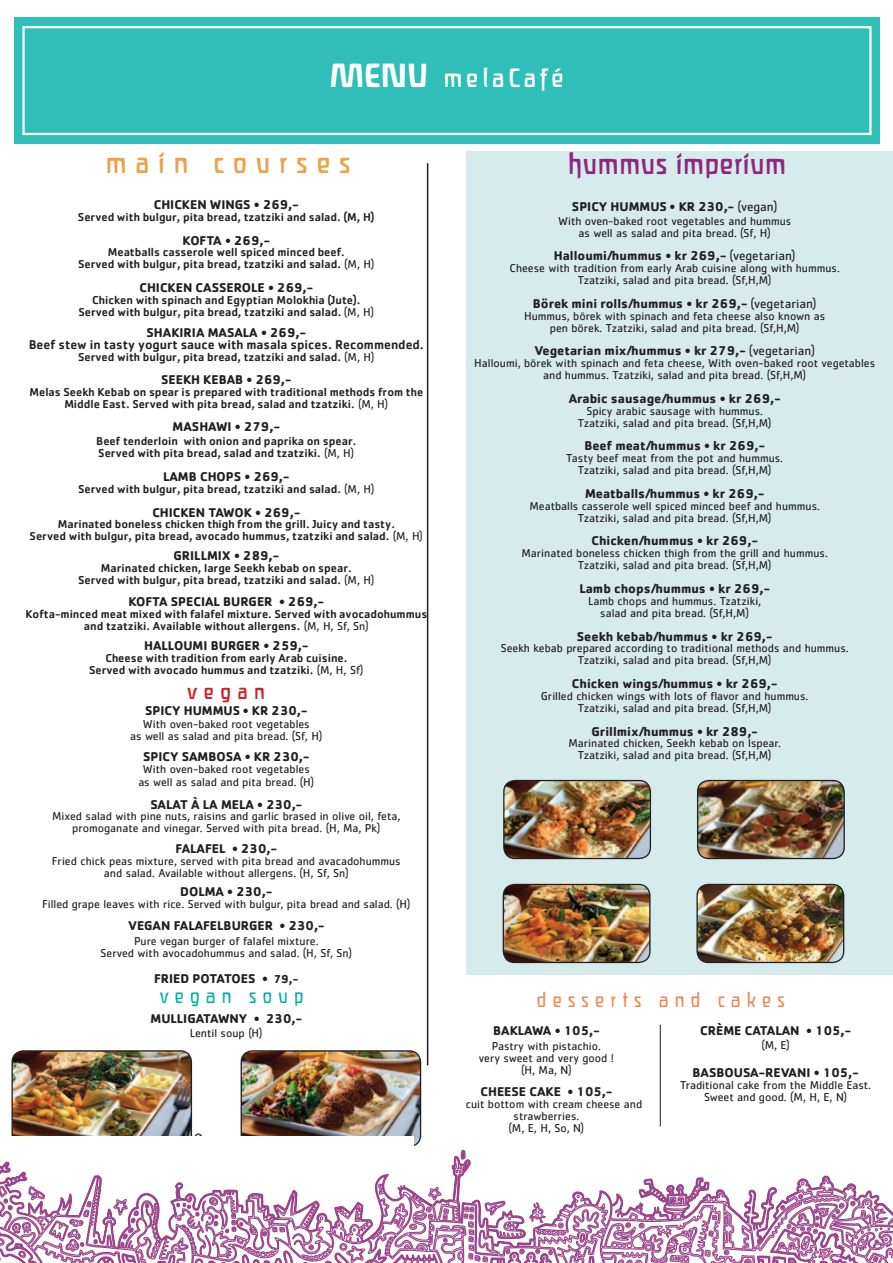
<style>
.page{position:relative;width:893px;height:1263px;background:#fff}
.page>*{position:absolute;margin:0;border:0;box-sizing:border-box;transform-origin:0 0}
.t1{font:500 30.3px "Liant";letter-spacing:.025em;color:#90267f}
.t2{font:500 30.3px "Liant";letter-spacing:.3em;color:#e8a448}
.t3{font:500 27px "Liant";letter-spacing:.15em;color:#fff}
.t4{font:500 22.5px "Liant";letter-spacing:.295em;color:#d1232a}
.t5{font:21.15px "Liant";letter-spacing:.3em;color:#eb8951}
.t6{font:21.15px "Liant";letter-spacing:.3em;color:#00aea9}
.t7{font:700 13.2px "Cachet Std";color:#231f20}
.t8{font:500 13.2px/11.9px "Cachet Std";color:#231f20;text-align:center}
.t9{font:11.85px/11.9px "Cachet Std";color:#231f20;text-align:center}
.t10{font:500 11.85px/11.9px "Cachet Std";color:#231f20;text-align:center}
.s1{font-weight:700;font-size:34.2px}
.s2{font-weight:400}
.s3{font-weight:700}
.s4{font-size:11.85px}
</style>
<div class="page">
<img style="left:12px;top:1051px;width:179px;height:95px;border-radius:11px">
<div style="left:11px;top:1050px;width:181px;height:97px;border:1px solid #231f20;border-radius:11px"></div>
<img style="left:241px;top:1051px;width:180px;height:95px;border-radius:11px">
<div style="left:241px;top:1050px;width:180px;height:97px;border:1px solid #231f20;border-radius:11px"></div>
<hr style="left:660px;top:1025px;width:1px;height:101px;background:#231f20">
<svg style="left:0;top:1100px;width:893px;height:163px"></svg>
<div style="left:466px;top:151px;width:427px;height:824px;background:#d4ebec"></div>
<img style="left:504px;top:780px;width:146px;height:78px;border-radius:11px">
<div style="left:503px;top:780px;width:148px;height:79px;border:1px solid #231f20;border-radius:11px"></div>
<img style="left:503px;top:884px;width:147px;height:78px;border-radius:11px">
<div style="left:503px;top:884px;width:148px;height:79px;border:1px solid #231f20;border-radius:11px"></div>
<img style="left:698px;top:780px;width:146px;height:78px;border-radius:11px">
<div style="left:697px;top:780px;width:148px;height:79px;border:1px solid #231f20;border-radius:11px"></div>
<img style="left:697px;top:884px;width:147px;height:78px;border-radius:11px">
<div style="left:696px;top:884px;width:148px;height:79px;border:1px solid #231f20;border-radius:11px"></div>
<div style="left:14px;top:17px;width:866px;height:126px;background:#30beb9"></div>
<div style="left:22px;top:26px;width:850px;height:109px;border:2px solid #fff"></div>
<div style="left:794px;top:1109px;width:99px;height:49px;background:#fff"></div>
<div style="left:10px;top:1136px;width:403px;height:31px;background:#fff"></div>
<hr style="left:427px;top:163px;width:1px;height:902px;background:#231f20">
<p class="t3" style="left:329px;top:68px;width:236px"><span class="s1">MENU</span> melaCafé</p>
<p class="t2" style="left:106px;top:151px;width:246px">main courses</p>
<p class="t7" style="left:154px;top:200px;width:147px">CHICKEN WINGS • 269,-</p>
<p class="t10" style="left:78px;top:212px;width:298px">Served with bulgur, pita bread, tzatziki and salad. (M, H)</p>
<p class="t7" style="left:183px;top:235px;width:89px">KOFTA • 269,-</p>
<p class="t10" style="left:78px;top:248px;width:298px">Meatballs casserole well spiced minced beef.<br>Served with bulgur, pita bread, tzatziki and salad. <span class="s2">(M, H)</span></p>
<p class="t7" style="left:139px;top:283px;width:175px">CHICKEN CASSEROLE • 269,-</p>
<p class="t10" style="left:78px;top:295px;width:297px">Chicken with spinach and Egyptian Molokhia (Jute).<br>Served with bulgur, pita bread, tzatziki and salad. <span class="s2">(M, H)</span></p>
<p class="t8" style="left:29px;top:328px;width:397px"><span class="s3">SHAKIRIA MASALA • 269,-<br></span>Beef stew in tasty yogurt sauce with masala spices. Recommended.</p>
<p class="t10" style="left:78px;top:352px;width:298px">Served with bulgur, pita bread, tzatziki and salad. <span class="s2">(M, H)</span></p>
<p class="t7" style="left:161px;top:375px;width:132px">SEEKH KEBAB • 269,-</p>
<p class="t10" style="left:30px;top:388px;width:395px">Melas Seekh Kebab on spear is prepared with traditional methods from the<br>Middle East. Served with pita bread, salad and tzatziki. <span class="s2">(M, H)</span></p>
<p class="t7" style="left:173px;top:421px;width:109px">MASHAWI • 279,-</p>
<p class="t10" style="left:96px;top:436px;width:262px;text-align:left">Beef tenderloin with onion and paprika on spear.<br>Served with pita bread, salad and tzatziki. <span class="s2">(M, H)</span></p>
<p class="t7" style="left:163px;top:472px;width:128px">LAMB CHOPS • 269,-</p>
<p class="t10" style="left:78px;top:484px;width:298px">Served with bulgur, pita bread, tzatziki and salad. <span class="s2">(M, H)</span></p>
<p class="t7" style="left:152px;top:507px;width:149px">CHICKEN TAWOK • 269,-</p>
<p class="t10" style="left:30px;top:520px;width:395px">Marinated boneless chicken thigh from the grill. Juicy and tasty.<br>Served with bulgur, pita bread, avocado hummus, tzatziki and salad. <span class="s2">(M, H)</span></p>
<p class="t7" style="left:173px;top:551px;width:107px">GRILLMIX • 289,-</p>
<p class="t10" style="left:78px;top:563px;width:298px">Marinated chicken, large Seekh kebab on spear.<br>Served with bulgur, pita bread, tzatziki and salad. <span class="s2">(M, H)</span></p>
<p class="t7" style="left:128px;top:597px;width:197px">KOFTA SPECIAL BURGER • 269,-</p>
<p class="t10" style="left:25px;top:609px;width:403px">Kofta-minced meat mixed with falafel mixture. Served with avocadohummus and tzatziki. Available without allergens. <span class="s2">(M, H, Sf, Sn)</span></p>
<p class="t7" style="left:144px;top:641px;width:166px">HALLOUMI BURGER • 259,-</p>
<p class="t10" style="left:89px;top:653px;width:276px">Cheese with tradition from early Arab cuisine.<br>Served with avocado hummus and tzatziki. <span class="s2">(M, H, Sf)</span></p>
<p class="t4" style="left:187px;top:683px;width:79px">vegan</p>
<p class="t7" style="left:145px;top:705px;width:164px">SPICY HUMMUS • KR 230,-</p>
<p class="t9" style="left:130px;top:719px;width:194px">With oven-baked root vegetables<br>as well as salad and pita bread. (Sf, H)</p>
<p class="t7" style="left:143px;top:752px;width:168px">SPICY SAMBOSA • KR 230,-</p>
<p class="t9" style="left:138px;top:763px;width:177px;line-height:13.2px">With oven-baked root vegetables as well as salad and pita bread. (H)</p>
<p class="t7" style="left:150px;top:799px;width:153px">SALAT À LA MELA • 230,-</p>
<p class="t9" style="left:52px;top:812px;width:350px">Mixed salad with pine nuts, raisins and garlic brased in olive oil, feta, promoganate and vinegar. Served with pita bread. (H, Ma, Pk)</p>
<p class="t7" style="left:176px;top:844px;width:103px">FALAFEL • 230,-</p>
<p class="t9" style="left:52px;top:857px;width:350px">Fried chick peas mixture, served with pita bread and avacadohummus and salad. Available without allergens. (H, Sf, Sn)</p>
<p class="t7" style="left:180px;top:886px;width:94px">DOLMA • 230,-</p>
<p class="t9" style="left:42px;top:899px;width:370px">Filled grape leaves with rice. Served with bulgur, pita bread and salad. (H)</p>
<p class="t7" style="left:128px;top:921px;width:198px">VEGAN FALAFELBURGER • 230,-</p>
<p class="t9" style="left:101px;top:936px;width:253px">Pure vegan burger of falafel mixture.<br>Served with avocadohummus and salad. (H, Sf, Sn)</p>
<p class="t7" style="left:154px;top:974px;width:146px">FRIED POTATOES • <span class="s4">79,-</span></p>
<p class="t6" style="left:160px;top:988px;width:145px">vegan soup</p>
<p class="t7" style="left:151px;top:1014px;width:153px">MULLIGATAWNY • 230,-</p>
<p class="t9" style="left:190px;top:1028px;width:74px">Lentil soup (H)</p>
<p class="t1" style="left:568px;top:152px;width:220px">hummus imperium</p>
<p class="t7" style="left:572px;top:202px;width:207px">SPICY HUMMUS • KR 230,- <span class="s2">(vegan)</span></p>
<p class="t9" style="left:558px;top:216px;width:235px">With oven-baked root vegetables and hummus as well as salad and pita bread. (Sf, H)</p>
<p class="t7" style="left:554px;top:251px;width:243px">Halloumi/hummus • kr 269,- <span class="s2">(vegetarian)</span></p>
<p class="t9" style="left:509px;top:264px;width:332px">Cheese with tradition from early Arab cuisine along with hummus.<br>Tzatziki, salad and pita bread. (Sf,H,M)</p>
<p class="t7" style="left:533px;top:299px;width:285px">Börek mini rolls/hummus • kr 269,- <span class="s2">(vegetarian)</span></p>
<p class="t9" style="left:524px;top:311px;width:303px">Hummus, börek with spinach and feta cheese also known as pen börek. Tzatziki, salad and pita bread. (Sf,H,M)</p>
<p class="t7" style="left:534px;top:346px;width:282px">Vegetarian mix/hummus • kr 279,- <span class="s2">(vegetarian)</span></p>
<p class="t9" style="left:474px;top:359px;width:402px">Halloumi, börek with spinach and feta cheese, With oven-baked root vegetables and hummus. Tzatziki, salad and pita bread. (Sf,H,M)</p>
<p class="t7" style="left:569px;top:394px;width:213px">Arabic sausage/hummus • kr 269,-</p>
<p class="t9" style="left:578px;top:406px;width:195px">Spicy arabic sausage with hummus.<br>Tzatziki, salad and pita bread. (Sf,H,M)</p>
<p class="t7" style="left:584px;top:441px;width:182px">Beef meat/hummus • kr 269,-</p>
<p class="t9" style="left:566px;top:454px;width:218px">Tasty beef meat from the pot and hummus.<br>Tzatziki, salad and pita bread. (Sf,H,M)</p>
<p class="t7" style="left:585px;top:489px;width:181px">Meatballs/hummus • kr 269,-</p>
<p class="t9" style="left:529px;top:501px;width:292px">Meatballs casserole well spiced minced beef and hummus.<br>Tzatziki, salad and pita bread. (Sf,H,M)</p>
<p class="t7" style="left:591px;top:536px;width:168px">Chicken/hummus • kr 269,-</p>
<p class="t9" style="left:521px;top:549px;width:308px">Marinated boneless chicken thigh from the grill and hummus.<br>Tzatziki, salad and pita bread. (Sf,H,M)</p>
<p class="t7" style="left:579px;top:584px;width:192px">Lamb chops/hummus • kr 269,-</p>
<p class="t9" style="left:588px;top:596px;width:175px">Lamb chops and hummus. Tzatziki, salad and pita bread. (Sf,H,M)</p>
<p class="t7" style="left:577px;top:631px;width:197px">Seekh kebab/hummus • kr 269,-</p>
<p class="t9" style="left:501px;top:644px;width:349px">Seekh kebab prepared according to traditional methods and hummus.<br>Tzatziki, salad and pita bread. (Sf,H,M)</p>
<p class="t7" style="left:572px;top:679px;width:207px">Chicken wings/hummus • kr 269,-</p>
<p class="t9" style="left:541px;top:691px;width:269px">Grilled chicken wings with lots of flavor and hummus.<br>Tzatziki, salad and pita bread. (Sf,H,M)</p>
<p class="t7" style="left:591px;top:726px;width:168px">Grillmix/hummus • kr 289,-</p>
<p class="t9" style="left:568px;top:739px;width:214px">Marinated chicken, Seekh kebab on lspear.<br>Tzatziki, salad and pita bread. (Sf,H,M)</p>
<p class="t5" style="left:537px;top:992px;width:249px">desserts and cakes</p>
<p class="t7" style="left:493px;top:1026px;width:108px">BAKLAWA • 105,-</p>
<p class="t9" style="left:479px;top:1041px;width:137px">Pastry with pistachio.<br>very sweet and very good ! (H, Ma, N)</p>
<p class="t7" style="left:480px;top:1087px;width:133px">CHEESE CAKE • 105,-</p>
<p class="t9" style="left:466px;top:1099px;width:178px">cuit bottom with cream cheese and</p>
<p class="t9" style="left:514px;top:1111px;width:67px">strawberries.</p>
<p class="t9" style="left:509px;top:1123px;width:77px">(M, E, H, So, N)</p>
<p class="t7" style="left:700px;top:1026px;width:152px">CRÈME CATALAN • 105,-</p>
<p class="t9" style="left:761px;top:1040px;width:30px">(M, E)</p>
<p class="t7" style="left:692px;top:1068px;width:168px">BASBOUSA-REVANI • 105,-</p>
<p class="t9" style="left:680px;top:1080px;width:192px">Traditional cake from the Middle East.<br>Sweet and good. (M, H, E, N)</p>
</div>
